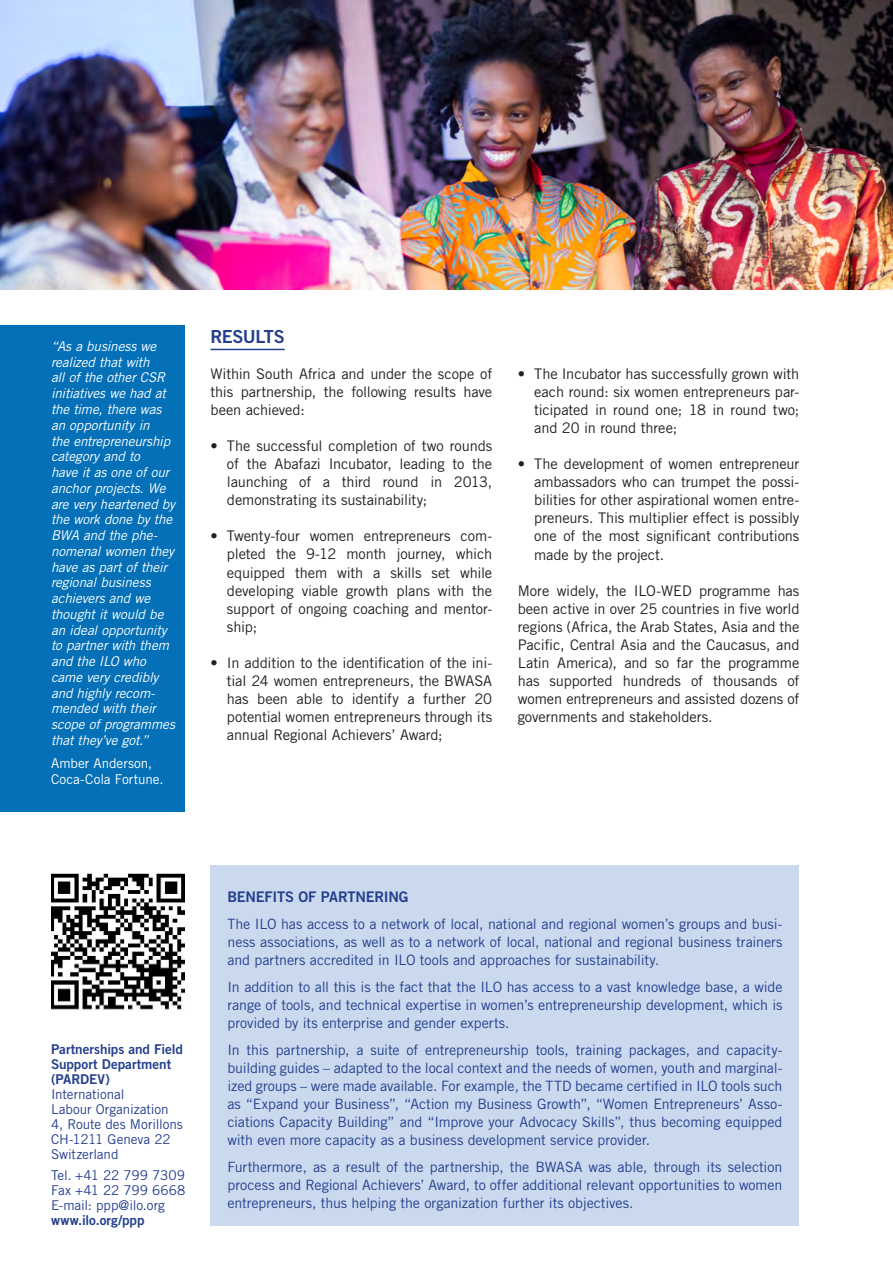
<style>
.page{position:relative;width:893px;height:1263px;background:#fff}
.page>*{position:absolute;margin:0;border:0;box-sizing:border-box;transform-origin:0 0}
.intro{font:18px "Trade Gothic LT Std Bd 2";letter-spacing:-.03em;color:#253f8e}
.intro-2{font:14.7px/18px "Trade Gothic LT Std";letter-spacing:-.01em;color:#231f20;text-align:justify}
.intro-3{font:14.7px "Trade Gothic LT Std Bd 2";letter-spacing:-.02em;color:#253f8e}
.body{font:14.25px/18px "Trade Gothic LT Std";letter-spacing:-.005em;color:#253f8e;text-align:justify}
.citations{font:italic 13.5px/15.8px "Trade Gothic LT Std";letter-spacing:-.01em;color:#fff}
.t1{font:13.5px/15px "Trade Gothic LT Std";letter-spacing:-.005em;color:#253f8e}
.t2{font:13.5px/15px "Trade Gothic LT Std Bd 2";color:#253f8e}
.citations-2{font:13.5px/15.8px "Trade Gothic LT Std";letter-spacing:.005em;color:#fff}
</style>
<div class="page">
<img style="left:51px;top:874px;width:134px;height:136px">
<img style="left:0;top:0;width:893px;height:289px">
<div style="left:0;top:325px;width:185px;height:486px;background:#0370b8"></div>
<div style="left:210px;top:865px;width:589px;height:360px;background:#cbd9ee"></div>
<hr style="left:210px;top:349px;width:75px;height:1px;background:#253f8e">
<p class="citations" style="left:51px;top:338px;width:126px">“As a business we realized that with<br>all of the other CSR initiatives we had at the time, there was an opportunity in<br>the entrepreneurship category and to<br>have it as one of our anchor projects. We are very heartened by the work done by the<br>BWA and the phe&shy;nomenal women they have as part of their regional business achievers and we thought it would be an ideal opportunity to partner with them and the ILO who came very credibly and highly recom&shy;mended with their scope of programmes that they’ve got.”</p>
<p class="citations-2" style="left:51px;top:755px;width:114px">Amber Anderson,<br>Coca-Cola Fortune.</p>
<p class="intro" style="left:210px;top:326px;width:76px">RESULTS</p>
<p class="intro-2" style="left:210px;top:365px;width:283px">Within South Africa and under the scope of this partnership, the following results have been achieved:</p>
<p class="intro-2" style="left:227px;top:437px;width:267px;text-indent:-16px">• The successful completion of two rounds of the Abafazi Incubator, leading to the launching of a third round in 2013, demonstrating its sustainability;</p>
<p class="intro-2" style="left:227px;top:527px;width:267px;text-indent:-16px">• Twenty-four women entrepreneurs com&shy;pleted the 9-12 month journey, which equipped them with a skills set while developing viable growth plans with the support of ongoing coaching and mentor&shy;ship;</p>
<p class="intro-2" style="left:227px;top:653px;width:267px;text-indent:-16px">• In addition to the identification of the ini&shy;tial 24 women entrepreneurs, the BWASA has been able to identify a further 20 potential women entrepreneurs through its annual Regional Achievers’ Award;</p>
<p class="intro-2" style="left:534px;top:365px;width:267px;text-indent:-16px">• The Incubator has successfully grown with each round: six women entrepreneurs par&shy;ticipated in round one; 18 in round two; and 20 in round three;</p>
<p class="intro-2" style="left:534px;top:455px;width:267px;text-indent:-16px">• The development of women entrepreneur ambassadors who can trumpet the possi&shy;bilities for other aspirational women entre&shy;preneurs. This multiplier effect is possibly one of the most significant contributions made by the project.</p>
<p class="intro-2" style="left:518px;top:581px;width:283px">More widely, the ILO-WED programme has been active in over 25 countries in five world regions (Africa, the Arab States, Asia and the Pacific, Central Asia and the Caucasus, and Latin America), and so far the programme has supported hundreds of thousands of women entrepreneurs and assisted dozens of governments and stakeholders.</p>
<p class="t2" style="left:51px;top:1041px;width:134px">Partnerships and Field<br>Support Department (PARDEV)</p>
<p class="t1" style="left:51px;top:1086px;width:133px">International<br>Labour Organization<br>4, Route des Morillons<br>CH-1211 Geneva 22<br>Switzerland</p>
<p class="t1" style="left:51px;top:1167px;width:136px;text-align:justify">Tel. +41 22 799 7309<br>Fax +41 22 799 6668<br>E-mail: ppp@ilo.org</p>
<p class="t2" style="left:51px;top:1212px;width:95px">www.ilo.org/ppp</p>
<p class="intro-3" style="left:227px;top:887px;width:183px">BENEFITS OF PARTNERING</p>
<p class="body" style="left:227px;top:914px;width:556px">The ILO has access to a network of local, national and regional women’s groups and busi&shy;ness associations, as well as to a network of local, national and regional business trainers and partners accredited in ILO tools and approaches for sustainability.</p>
<p class="body" style="left:227px;top:977px;width:556px">In addition to all this is the fact that the ILO has access to a vast knowledge base, a wide range of tools, and technical expertise in women’s entrepreneurship development, which is provided by its enterprise and gender experts.</p>
<p class="body" style="left:227px;top:1040px;width:556px">In this partnership, a suite of entrepreneurship tools, training packages, and capacity&shy;building guides – adapted to the local context and the needs of women, youth and marginal&shy;ized groups – were made available. For example, the TTD became certified in ILO tools such as “Expand your Business”, “Action my Business Growth”, “Women Entrepreneurs’ Asso&shy;ciations Capacity Building” and “Improve your Advocacy Skills”, thus becoming equipped with even more capacity as a business development service provider.</p>
<p class="body" style="left:227px;top:1157px;width:556px">Furthermore, as a result of the partnership, the BWASA was able, through its selection process and Regional Achievers’ Award, to offer additional relevant opportunities to women entrepreneurs, thus helping the organization further its objectives.</p>
</div>
